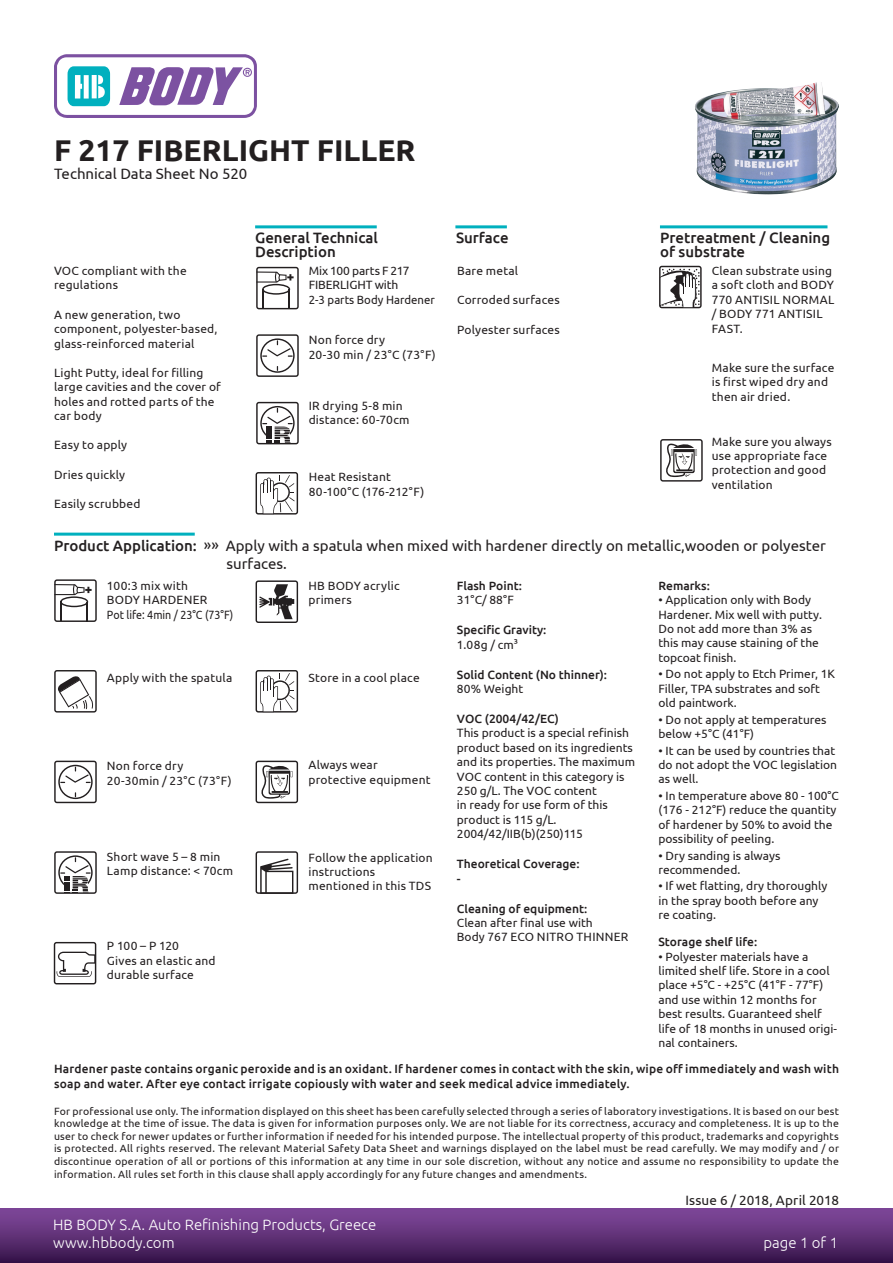
<style>
.page{position:relative;width:893px;height:1263px;background:#fff}
.page>*{position:absolute;margin:0;border:0;box-sizing:border-box;transform-origin:0 0}
.t1{font:700 30px "Ubuntu";color:#231f20}
.t2{font:15px/18px "Ubuntu";color:#231f20}
.t3{font:500 15px/13.5px "Ubuntu";color:#231f20}
.t4{font:300 15px "Ubuntu";color:#fff}
.t5{font:13.5px "Ubuntu";letter-spacing:.01em;color:#231f20}
.t6{font:12px/14.4px "Ubuntu";color:#231f20}
.t7{font:500 12px/14.4px "Ubuntu";letter-spacing:.015em;color:#231f20}
.t8{font:12px/14.4px "Ubuntu";letter-spacing:.02em;color:#231f20}
.t9{font:12px "Ubuntu";color:#231f20;scale:.89 1}
.t10{font:12px "Ubuntu";color:#231f20;scale:.95 1}
.t11{font:12px "Ubuntu";letter-spacing:-.02em;color:#231f20}
.t12{font:10.5px/12.6px "Ubuntu";letter-spacing:.02em;color:#231f20;text-align:justify}
.s1{font-weight:500}
</style>
<div class="page">
<svg style="left:54px;top:54px;width:203px;height:64px"></svg>
<svg style="left:256px;top:267px;width:43px;height:42px"></svg>
<svg style="left:256px;top:334px;width:43px;height:43px"></svg>
<svg style="left:256px;top:402px;width:43px;height:42px"></svg>
<svg style="left:659px;top:266px;width:43px;height:42px"></svg>
<svg style="left:660px;top:439px;width:43px;height:43px"></svg>
<hr style="left:255px;top:225px;width:122px;height:3px;background:#00b0be">
<hr style="left:455px;top:225px;width:52px;height:3px;background:#00b0be">
<hr style="left:660px;top:225px;width:167px;height:3px;background:#00b0be">
<svg style="left:256px;top:472px;width:42px;height:42px"></svg>
<div style="left:0;top:1209px;width:893px;height:54px;background:linear-gradient(to bottom,#834b9e,#38154c)"></div>
<hr style="left:54px;top:533px;width:141px;height:3px;background:#00b0be">
<svg style="left:54px;top:579px;width:43px;height:43px"></svg>
<svg style="left:54px;top:761px;width:43px;height:42px"></svg>
<svg style="left:54px;top:851px;width:43px;height:43px"></svg>
<svg style="left:54px;top:670px;width:43px;height:42px"></svg>
<svg style="left:54px;top:942px;width:42px;height:42px"></svg>
<svg style="left:256px;top:761px;width:42px;height:42px"></svg>
<svg style="left:256px;top:851px;width:42px;height:43px"></svg>
<svg style="left:256px;top:670px;width:42px;height:42px"></svg>
<svg style="left:256px;top:580px;width:42px;height:43px"></svg>
<img style="left:695px;top:82px;width:144px;height:113px">
<p class="t1" style="left:54px;top:132px;width:363px">F 217 FIBERLIGHT FILLER</p>
<p class="t2" style="left:54px;top:164px;width:195px">Technical Data Sheet No 520</p>
<p class="t6" style="left:54px;top:263px;width:134px">VOC compliant with the regulations</p>
<p class="t6" style="left:54px;top:307px;width:165px">A new generation, two component, polyester-based, glass-reinforced material</p>
<p class="t6" style="left:54px;top:365px;width:168px">Light Putty, ideal for filling large cavities and the cover of holes and rotted parts of the car body</p>
<p class="t8" style="left:54px;top:437px;width:75px">Easy to apply</p>
<p class="t6" style="left:54px;top:467px;width:73px">Dries quickly</p>
<p class="t8" style="left:54px;top:496px;width:88px">Easily scrubbed</p>
<p class="t3" style="left:255px;top:231px;width:124px">General Technical</p>
<p class="t3" style="left:255px;top:244px;width:82px">Description</p>
<p class="t6" style="left:309px;top:263px;width:102px">Mix 100 parts F 217<br>FIBERLIGHT with</p>
<p class="t10" style="left:309px;top:292px;width:134px">2-3 parts Body Hardener</p>
<p class="t6" style="left:309px;top:333px;width:78px">Non force dry</p>
<p class="t6" style="left:309px;top:347px;width:129px">20-30 min / 23°C (73°F)</p>
<p class="t6" style="left:309px;top:398px;width:96px">IR drying 5-8 min</p>
<p class="t8" style="left:309px;top:412px;width:102px">distance: 60-70cm</p>
<p class="t6" style="left:309px;top:469px;width:84px">Heat Resistant</p>
<p class="t11" style="left:309px;top:484px;width:117px">80-100°C (176-212°F)</p>
<p class="t3" style="left:456px;top:231px;width:54px">Surface</p>
<p class="t3" style="left:660px;top:231px;width:172px">Pretreatment / Cleaning of substrate</p>
<p class="t6" style="left:457px;top:263px;width:63px">Bare metal</p>
<p class="t6" style="left:457px;top:293px;width:104px">Corroded surfaces</p>
<p class="t6" style="left:457px;top:322px;width:104px">Polyester surfaces</p>
<p class="t8" style="left:712px;top:263px;width:124px">Clean substrate using a soft cloth and BODY<br>770 ANTISIL NORMAL / BODY 771 ANTISIL<br>FAST.</p>
<p class="t6" style="left:712px;top:360px;width:124px">Make sure the surface is first wiped dry and then air dried.</p>
<p class="t6" style="left:712px;top:434px;width:122px">Make sure you always use appropriate face protection and good ventilation</p>
<p class="t2" style="left:226px;top:536px;width:601px;text-indent:-172px"><span class="s1">Product Application:</span> »» Apply with a spatula when mixed with hardener directly on metallic,wooden or polyester surfaces.</p>
<p class="t8" style="left:107px;top:578px;width:83px">100:3 mix with</p>
<p class="t8" style="left:107px;top:592px;width:102px">BODY HARDENER</p>
<p class="t9" style="left:107px;top:607px;width:143px">Pot life: 4min / 23°C (73°F)</p>
<p class="t7" style="left:457px;top:578px;width:67px">Flash Point:</p>
<p class="t6" style="left:457px;top:592px;width:59px">31°C/ 88°F</p>
<p class="t7" style="left:457px;top:622px;width:91px">Specific Gravity:</p>
<p class="t6" style="left:457px;top:637px;width:63px">1.08g / cm3</p>
<p class="t7" style="left:457px;top:667px;width:152px">Solid Content (No thinner):</p>
<p class="t6" style="left:457px;top:681px;width:68px">80% Weight</p>
<p class="t7" style="left:457px;top:711px;width:103px">VOC (2004/42/EC)</p>
<p class="t6" style="left:457px;top:725px;width:180px">This product is a special refinish product based on its ingredients and its properties. The maximum<br>VOC content in this category is<br>250 g/L. The VOC content</p>
<p class="t6" style="left:457px;top:797px;width:152px">in ready for use form of this product is 115 g/L.</p>
<p class="t6" style="left:457px;top:826px;width:128px">2004/42/IIB(b)(250)115</p>
<p class="t7" style="left:457px;top:856px;width:124px">Theoretical Coverage:</p>
<p class="t7" style="left:457px;top:871px;width:5px">-</p>
<p class="t7" style="left:457px;top:901px;width:132px">Cleaning of equipment:</p>
<p class="t6" style="left:457px;top:915px;width:137px">Clean after final use with</p>
<p class="t6" style="left:457px;top:929px;width:173px">Body 767 ECO NITRO THINNER</p>
<p class="t7" style="left:658px;top:578px;width:53px">Remarks:</p>
<p class="t6" style="left:658px;top:592px;width:165px">• Application only with Body<br>Hardener. Mix well with putty.<br>Do not add more than 3% as this may cause staining of the topcoat finish.</p>
<p class="t6" style="left:658px;top:666px;width:178px">• Do not apply to Etch Primer, 1K<br>Filler, TPA substrates and soft old paintwork.</p>
<p class="t6" style="left:658px;top:712px;width:170px">• Do not apply at temperatures below +5°C (41°F)</p>
<p class="t6" style="left:658px;top:743px;width:180px">• It can be used by countries that do not adopt the VOC legislation as well.</p>
<p class="t6" style="left:658px;top:788px;width:182px">• In temperature above 80 - 100°C (176 - 212°F) reduce the quantity of hardener by 50% to avoid the possibility of peeling.</p>
<p class="t6" style="left:658px;top:848px;width:123px">• Dry sanding is always recommended.</p>
<p class="t6" style="left:658px;top:878px;width:170px">• If wet flatting, dry thoroughly in the spray booth before any re coating.</p>
<p class="t7" style="left:658px;top:934px;width:100px">Storage shelf life:</p>
<p class="t6" style="left:658px;top:949px;width:180px">• Polyester materials have a limited shelf life. Store in a cool place +5°C - +25°C (41°F - 77°F) and use within 12 months for best results. Guaranteed shelf life of 18 months in unused origi&shy;nal containers.</p>
<p class="t8" style="left:308px;top:578px;width:93px">HB BODY acrylic</p>
<p class="t8" style="left:308px;top:592px;width:45px">primers</p>
<p class="t8" style="left:107px;top:670px;width:127px">Apply with the spatula</p>
<p class="t6" style="left:308px;top:670px;width:113px">Store in a cool place</p>
<p class="t6" style="left:308px;top:757px;width:124px">Always wear protective equipment</p>
<p class="t6" style="left:107px;top:758px;width:78px">Non force dry</p>
<p class="t6" style="left:107px;top:773px;width:126px">20-30min / 23°C (73°F)</p>
<p class="t6" style="left:107px;top:849px;width:128px">Short wave 5 – 8 min<br>Lamp distance: &lt; 70cm</p>
<p class="t6" style="left:308px;top:850px;width:126px">Follow the application instructions mentioned in this TDS</p>
<p class="t6" style="left:107px;top:938px;width:73px">P 100 – P 120</p>
<p class="t6" style="left:107px;top:953px;width:110px">Gives an elastic and durable surface</p>
<p class="t7" style="left:54px;top:1061px;width:786px">Hardener paste contains organic peroxide and is an oxidant. If hardener comes in contact with the skin, wipe off immediately and wash with soap and water. After eye contact irrigate copiously with water and seek medical advice immediately.</p>
<p class="t12" style="left:54px;top:1104px;width:786px">For professional use only. The information displayed on this sheet has been carefully selected through a series of laboratory investigations. It is based on our best knowledge at the time of issue. The data is given for information purposes only. We are not liable for its correctness, accuracy and completeness. It is up to the user to check for newer updates or further information if needed for his intended purpose. The intellectual property of this product, trademarks and copyrights is protected. All rights reserved. The relevant Material Safety Data Sheet and warnings displayed on the label must be read carefully. We may modify and / or discontinue operation of all or portions of this information at any time in our sole discretion, without any notice and assume no responsibility to update the information. All rules set forth in this clause shall apply accordingly for any future changes and amendments.</p>
<p class="t5" style="left:685px;top:1191px;width:155px">Issue 6 / 2018, April 2018</p>
<p class="t4" style="left:53px;top:1216px;width:325px">HB BODY S.A. Auto Refinishing Products, Greece</p>
<p class="t4" style="left:53px;top:1234px;width:123px">www.hbbody.com</p>
<p class="t4" style="left:763px;top:1234px;width:76px">page 1 of 1</p>
</div>
